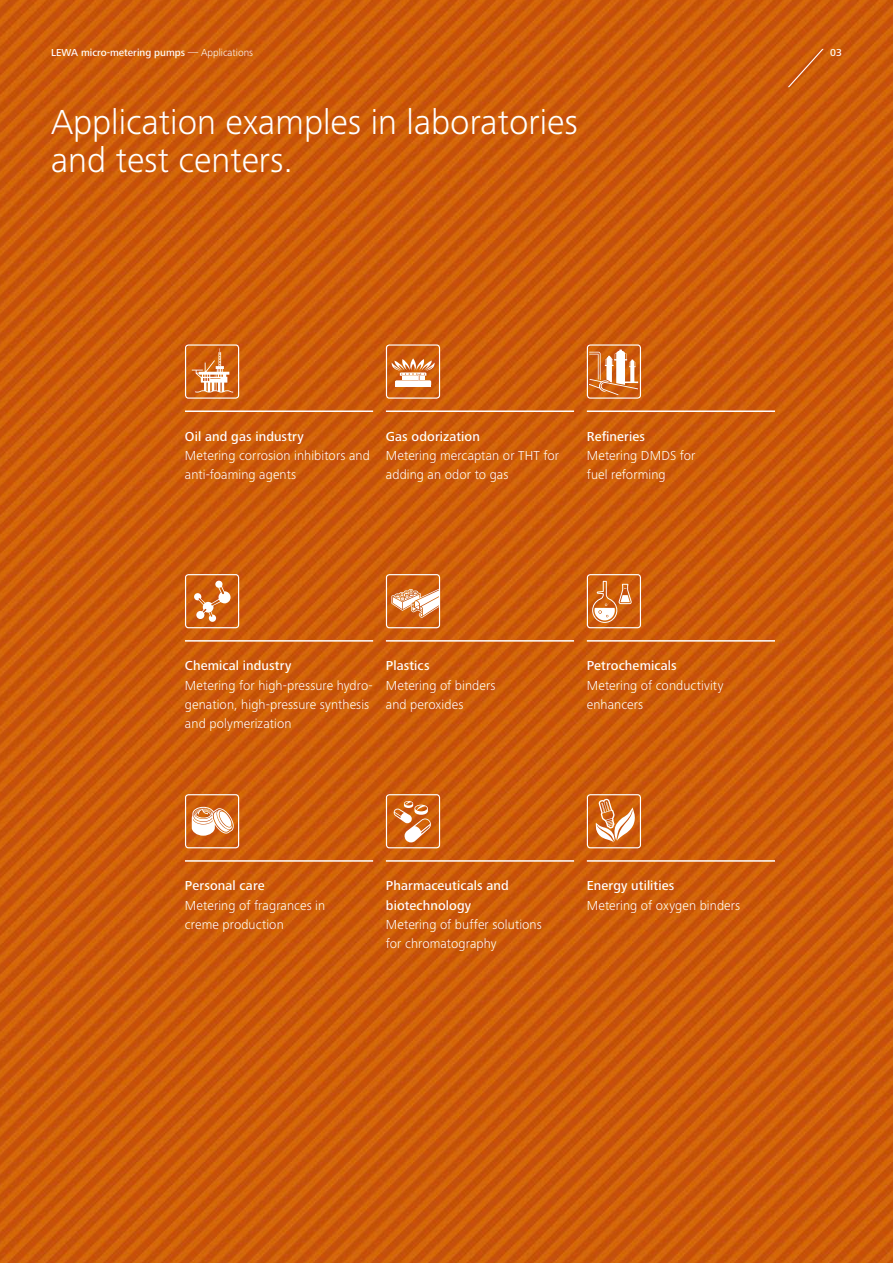
<style>
.page{position:relative;width:893px;height:1263px;background:#fff}
.page>*{position:absolute;margin:0;border:0;box-sizing:border-box;transform-origin:0 0}
.t1{font:300 36px/38.2px "Frutiger Next LTW1 G";color:#fff}
.t2{font:300 13.5px/19.2px "Frutiger Next LTW1 G";letter-spacing:.01em;color:#fff}
.t3{font:500 13.5px/19.2px "Frutiger Next LTW1 G";letter-spacing:.01em;color:#fff}
.t4{font:500 10.5px "Frutiger Next LTW1 G";color:#fff}
.s1{font-weight:300}
</style>
<div class="page">
<img style="left:0;top:0;width:893px;height:1263px">
<svg style="left:587px;top:344px;width:54px;height:55px"></svg>
<hr style="left:587px;top:410px;width:188px;height:2px;background:#fff">
<svg style="left:587px;top:574px;width:54px;height:54px;background:#d77f40"></svg>
<hr style="left:587px;top:640px;width:188px;height:2px;background:#fff">
<svg style="left:587px;top:794px;width:54px;height:54px"></svg>
<hr style="left:587px;top:860px;width:188px;height:2px;background:#fff">
<svg style="left:786px;top:47px;width:40px;height:42px;background:#ce6112"></svg>
<svg style="left:185px;top:344px;width:54px;height:55px;background:#d88345"></svg>
<hr style="left:185px;top:410px;width:188px;height:2px;background:#fff">
<svg style="left:185px;top:574px;width:54px;height:54px;background:#d77d3d"></svg>
<hr style="left:185px;top:640px;width:188px;height:2px;background:#fff">
<svg style="left:185px;top:794px;width:54px;height:54px"></svg>
<hr style="left:185px;top:860px;width:188px;height:2px;background:#fff">
<svg style="left:386px;top:344px;width:54px;height:55px"></svg>
<hr style="left:386px;top:410px;width:188px;height:2px;background:#fff">
<svg style="left:386px;top:574px;width:54px;height:54px"></svg>
<hr style="left:386px;top:640px;width:188px;height:2px;background:#fff">
<svg style="left:386px;top:794px;width:54px;height:54px;background:#d78041"></svg>
<hr style="left:386px;top:860px;width:188px;height:2px;background:#fff">
<p class="t4" style="left:51px;top:47px;width:204px">LEWA micro-metering pumps <span class="s1">— Applications</span></p>
<p class="t4" style="left:830px;top:47px;width:13px">03</p>
<h1 class="t1" style="left:51px;top:103px;width:528px">Application examples in laboratories and test centers.</h1>
<p class="t3" style="left:185px;top:427px;width:120px">Oil and gas industry</p>
<p class="t2" style="left:185px;top:446px;width:186px">Metering corrosion inhibitors and anti-foaming agents</p>
<p class="t3" style="left:386px;top:427px;width:96px">Gas odorization</p>
<p class="t2" style="left:386px;top:446px;width:175px">Metering mercaptan or THT for adding an odor to gas</p>
<p class="t3" style="left:587px;top:427px;width:60px">Refineries</p>
<p class="t2" style="left:587px;top:446px;width:110px">Metering DMDS for fuel reforming</p>
<p class="t3" style="left:185px;top:657px;width:108px">Chemical industry</p>
<p class="t2" style="left:185px;top:675px;width:189px">Metering for high-pressure hydro&shy;genation, high-pressure synthesis and polymerization</p>
<p class="t3" style="left:386px;top:657px;width:45px">Plastics</p>
<p class="t2" style="left:386px;top:675px;width:111px">Metering of binders and peroxides</p>
<p class="t3" style="left:587px;top:657px;width:91px">Petrochemicals</p>
<p class="t2" style="left:587px;top:675px;width:138px">Metering of conductivity enhancers</p>
<p class="t3" style="left:185px;top:877px;width:81px">Personal care</p>
<p class="t2" style="left:185px;top:895px;width:142px">Metering of fragrances in creme production</p>
<p class="t3" style="left:386px;top:877px;width:124px">Pharmaceuticals and biotechnology</p>
<p class="t2" style="left:386px;top:915px;width:157px">Metering of buffer solutions for chromatography</p>
<p class="t3" style="left:587px;top:877px;width:89px">Energy utilities</p>
<p class="t2" style="left:587px;top:895px;width:155px">Metering of oxygen binders</p>
</div>
